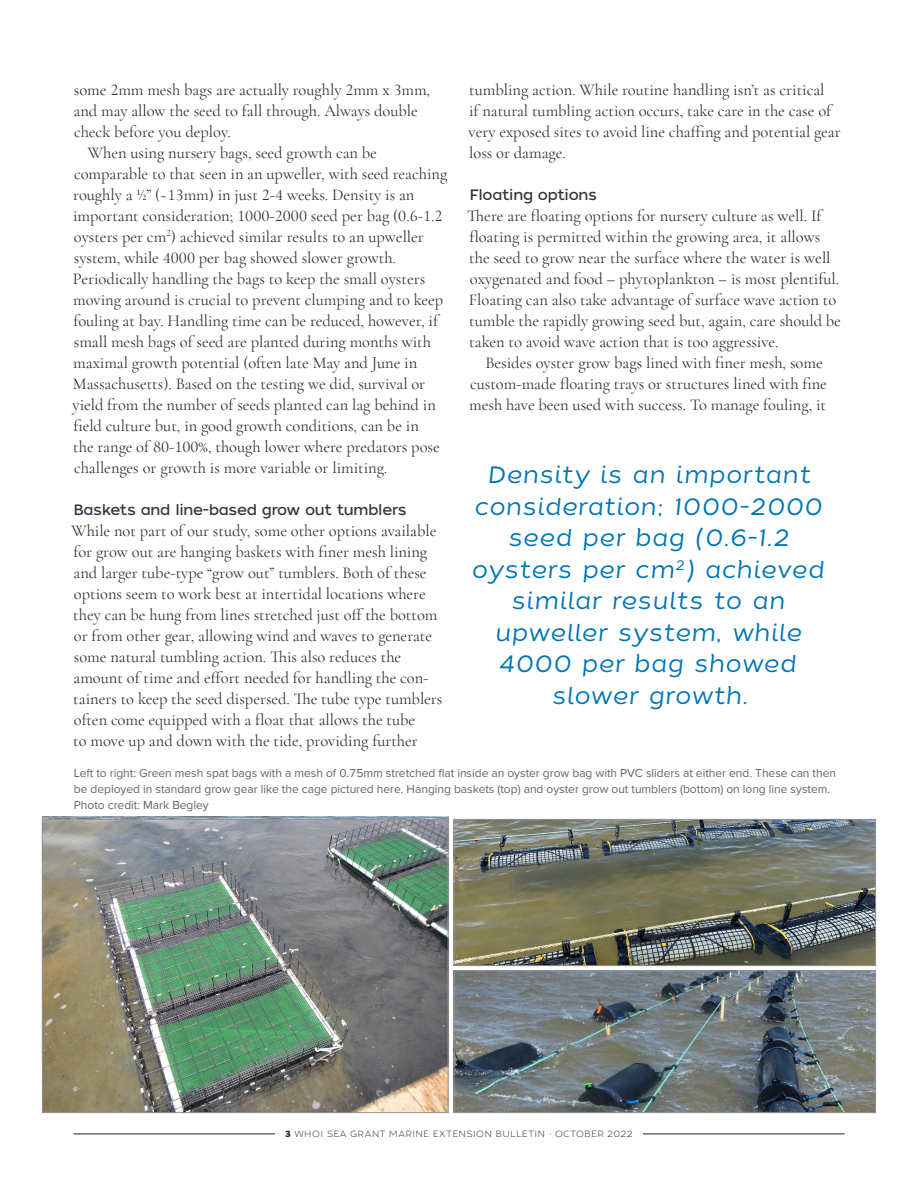
<style>
.page{position:relative;width:918px;height:1188px;background:#fff}
.page>*{position:absolute;margin:0;border:0;box-sizing:border-box;transform-origin:0 0}
.t1{font:italic 23.7px/31.5px "Tide Sans 300 Lil Kahuna";letter-spacing:.04em;color:#0075b6;text-align:center}
.Body_First{font:16.5px/21px "Cormorant Garamond";color:#312f30}
.Body{font:16.5px/21px "Cormorant Garamond";color:#312f30}
.Body_Heading_2{font:15px "Tide Sans 400 Lil Dude";letter-spacing:-.02em;color:#323640}
.Body_First-2{font:15px "Tide Sans 400 Lil Dude";letter-spacing:-.02em;color:#323640}
.t2{font:12px/15.8px "Proxima Nova";color:#636366}
.t3{font:9px "Tide Sans 200 Lil Mondo";letter-spacing:.035em;color:#282526}
.s1{font-family:"Tide Sans 600 Bunny"}
</style>
<div class="page">
<hr style="left:74px;top:1134px;width:223px;height:1px;background:#231f20">
<hr style="left:621px;top:1134px;width:224px;height:1px;background:#231f20">
<div style="left:275px;top:1108px;width:368px;height:29px;background:#fff"></div>
<img style="left:44px;top:821px;width:402px;height:290px">
<div style="left:42px;top:819px;width:406px;height:294px;border:1px solid #939598"></div>
<img style="left:456px;top:972px;width:418px;height:139px">
<div style="left:454px;top:970px;width:422px;height:143px;border:1px solid #939598"></div>
<img style="left:456px;top:821px;width:418px;height:143px">
<div style="left:454px;top:819px;width:422px;height:147px;border:1px solid #939598"></div>
<p class="Body" style="left:74px;top:79px;width:358px">some 2mm mesh bags are actually roughly 2mm x 3mm, and may allow the seed to fall through. Always double check before you deploy.</p>
<p class="Body" style="left:73px;top:142px;width:376px;text-indent:15px">When using nursery bags, seed growth can be comparable to that seen in an upweller, with seed reaching roughly a ½” (~13mm) in just 2-4 weeks. Density is an important consideration; 1000-2000 seed per bag (0.6-1.2 oysters per cm<sup>2</sup>) achieved similar results to an upweller system, while 4000 per bag showed slower growth.<br>Periodically handling the bags to keep the small oysters moving around is crucial to prevent clumping and to keep fouling at bay. Handling time can be reduced, however, if small mesh bags of seed are planted during months with maximal growth potential (often late May and June in Massachusetts). Based on the testing we did, survival or yield from the number of seeds planted can lag behind in field culture but, in good growth conditions, can be in<br>the range of 80-100%, though lower where predators pose challenges or growth is more variable or limiting.</p>
<p class="Body_Heading_2" style="left:73px;top:500px;width:335px">Baskets and line-based grow out tumblers</p>
<p class="Body_First" style="left:71px;top:520px;width:373px">While not part of our study, some other options available for grow out are hanging baskets with finer mesh lining and larger tube-type “grow out” tumblers. Both of these options seem to work best at intertidal locations where they can be hung from lines stretched just off the bottom or from other gear, allowing wind and waves to generate some natural tumbling action. This also reduces the amount of time and effort needed for handling the con&shy;tainers to keep the seed dispersed. The tube type tumblers often come equipped with a float that allows the tube<br>to move up and down with the tide, providing further</p>
<p class="Body_First" style="left:469px;top:79px;width:374px">tumbling action. While routine handling isn’t as critical<br>if natural tumbling action occurs, take care in the case of very exposed sites to avoid line chaffing and potential gear loss or damage.</p>
<p class="Body_First-2" style="left:469px;top:185px;width:129px">Floating options</p>
<p class="Body_First" style="left:467px;top:205px;width:375px">There are floating options for nursery culture as well. If floating is permitted within the growing area, it allows the seed to grow near the surface where the water is well oxygenated and food – phytoplankton – is most plentiful.<br>Floating can also take advantage of surface wave action to tumble the rapidly growing seed but, again, care should be taken to avoid wave action that is too aggressive.</p>
<p class="Body" style="left:469px;top:352px;width:359px;text-indent:16px">Besides oyster grow bags lined with finer mesh, some custom-made floating trays or structures lined with fine mesh have been used with success. To manage fouling, it</p>
<p class="t1" style="left:472px;top:459px;width:354px">Density is an important consideration; 1000-2000 seed per bag (0.6-1.2 oysters per cm<sup>2</sup>) achieved similar results to an upweller system, while<br>4000 per bag showed slower growth.</p>
<p class="t2" style="left:74px;top:765px;width:764px">Left to right: Green mesh spat bags with a mesh of 0.75mm stretched flat inside an oyster grow bag with PVC sliders at either end. These can then be deployed in standard grow gear like the cage pictured here. Hanging baskets (top) and oyster grow out tumblers (bottom) on long line system.<br>Photo credit: Mark Begley</p>
<p class="t3" style="left:285px;top:1128px;width:349px"><span class="s1">3</span> WHOI SEA GRANT MARINE EXTENSION BULLETIN • OCTOBER 2022</p>
</div>
